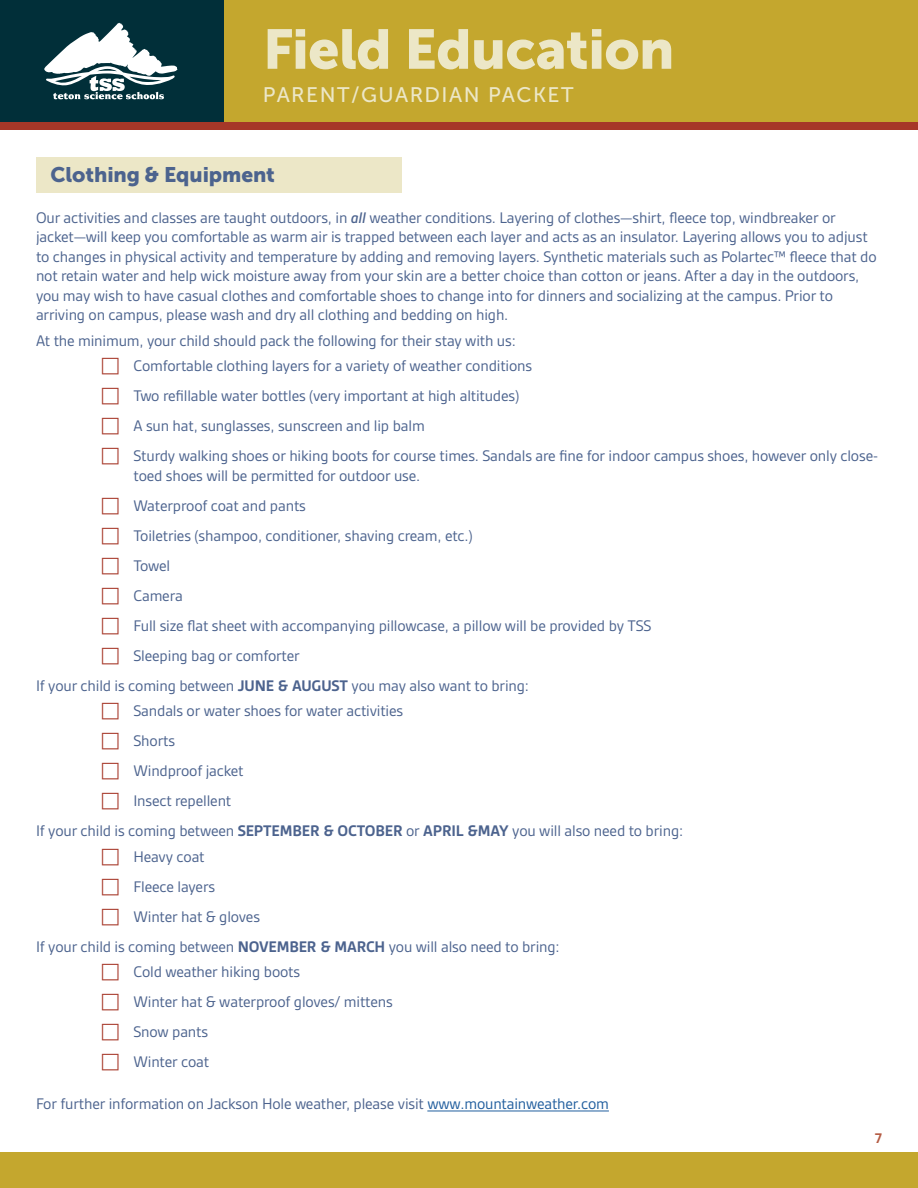
<style>
.page{position:relative;width:918px;height:1188px;background:#fff}
.page>*{position:absolute;margin:0;border:0;box-sizing:border-box;transform-origin:0 0}
.t1{font:55.5px "Museo Sans 900";letter-spacing:-.01em;color:#ece7c7}
.t2{font:21px "Museo Sans 500";letter-spacing:.07em;color:#ece7c7}
.t3{font:21px "Museo Sans 900";letter-spacing:-.005em;color:#4c638e}
.t4{font:16.5px/19.5px "Gesta";letter-spacing:-.01em;color:#4c638e}
.t5{font:700 15px "Gesta";color:#b45b43}
.s1{font-weight:500;font-style:italic}
.s2{font-weight:700}
.s3{color:#215e9e}
</style>
<div class="page">
<div style="left:0;top:7px;width:918px;height:123px;background:#a63728"></div>
<div style="left:224px;top:0;width:694px;height:122px;background:#c4a72e"></div>
<div style="left:0;top:0;width:224px;height:122px;background:#012f39"></div>
<svg style="left:44px;top:23px;width:133px;height:76px"></svg>
<div style="left:0;top:1152px;width:918px;height:36px;background:#c4a72e"></div>
<div style="left:36px;top:157px;width:365px;height:36px;background:#ece7c7"></div>
<hr style="left:427px;top:1111px;width:182px;height:1px;background:#215e9e">
<h1 class="t1" style="left:263px;top:18px;width:413px">Field Education</h1>
<p class="t2" style="left:263px;top:83px;width:312px">PARENT/GUARDIAN PACKET</p>
<p class="t3" style="left:51px;top:162px;width:226px">Clothing &amp; Equipment</p>
<p class="t4" style="left:36px;top:208px;width:842px">Our activities and classes are taught outdoors, in <span class="s1">all</span> weather conditions. Layering of clothes—shirt, fleece top, windbreaker or jacket—will keep you comfortable as warm air is trapped between each layer and acts as an insulator. Layering allows you to adjust to changes in physical activity and temperature by adding and removing layers. Synthetic materials such as Polartec™ fleece that do not retain water and help wick moisture away from your skin are a better choice than cotton or jeans. After a day in the outdoors, you may wish to have casual clothes and comfortable shoes to change into for dinners and socializing at the campus. Prior to arriving on campus, please wash and dry all clothing and bedding on high.</p>
<p class="t4" style="left:133px;top:328px;width:400px;line-height:25.5px;text-indent:-97px">At the minimum, your child should pack the following for their stay with us:<br>Comfortable clothing layers for a variety of weather conditions</p>
<p class="t4" style="left:133px;top:381px;width:746px;line-height:30px">Two refillable water bottles (very important at high altitudes)<br>A sun hat, sunglasses, sunscreen and lip balm<br>Sturdy walking shoes or hiking boots for course times. Sandals are fine for indoor campus shoes, however only close-</p>
<p class="t4" style="left:133px;top:466px;width:288px">toed shoes will be permitted for outdoor use.</p>
<p class="t4" style="left:133px;top:496px;width:174px">Waterproof coat and pants</p>
<p class="t4" style="left:133px;top:526px;width:341px">Toiletries (shampoo, conditioner, shaving cream, etc.)</p>
<p class="t4" style="left:133px;top:556px;width:38px">Towel</p>
<p class="t4" style="left:133px;top:586px;width:51px">Camera</p>
<p class="t4" style="left:133px;top:616px;width:520px">Full size flat sheet with accompanying pillowcase, a pillow will be provided by TSS</p>
<p class="t4" style="left:133px;top:646px;width:168px">Sleeping bag or comforter</p>
<p class="t4" style="left:36px;top:676px;width:495px">If your child is coming between <span class="s2">JUNE &amp; AUGUST</span> you may also want to bring:</p>
<p class="t4" style="left:133px;top:701px;width:271px">Sandals or water shoes for water activities</p>
<p class="t4" style="left:133px;top:731px;width:43px">Shorts</p>
<p class="t4" style="left:133px;top:761px;width:112px">Windproof jacket</p>
<p class="t4" style="left:133px;top:791px;width:99px">Insect repellent</p>
<p class="t4" style="left:36px;top:821px;width:649px">If your child is coming between <span class="s2">SEPTEMBER &amp; OCTOBER</span> or <span class="s2">APRIL &amp;MAY</span> you will also need to bring:</p>
<p class="t4" style="left:133px;top:847px;width:73px">Heavy coat</p>
<p class="t4" style="left:133px;top:877px;width:83px">Fleece layers</p>
<p class="t4" style="left:133px;top:907px;width:128px">Winter hat &amp; gloves</p>
<p class="t4" style="left:36px;top:937px;width:525px">If your child is coming between <span class="s2">NOVEMBER &amp; MARCH</span> you will also need to bring:</p>
<p class="t4" style="left:133px;top:957px;width:261px;line-height:30px">Cold weather hiking boots<br>Winter hat &amp; waterproof gloves/ mittens<br>Snow pants<br>Winter coat</p>
<p class="t4" style="left:36px;top:1094px;width:574px">For further information on Jackson Hole weather, please visit <span class="s3">www.mountainweather.com</span></p>
<p class="t5" style="left:875px;top:1130px;width:9px">7</p>
</div>
